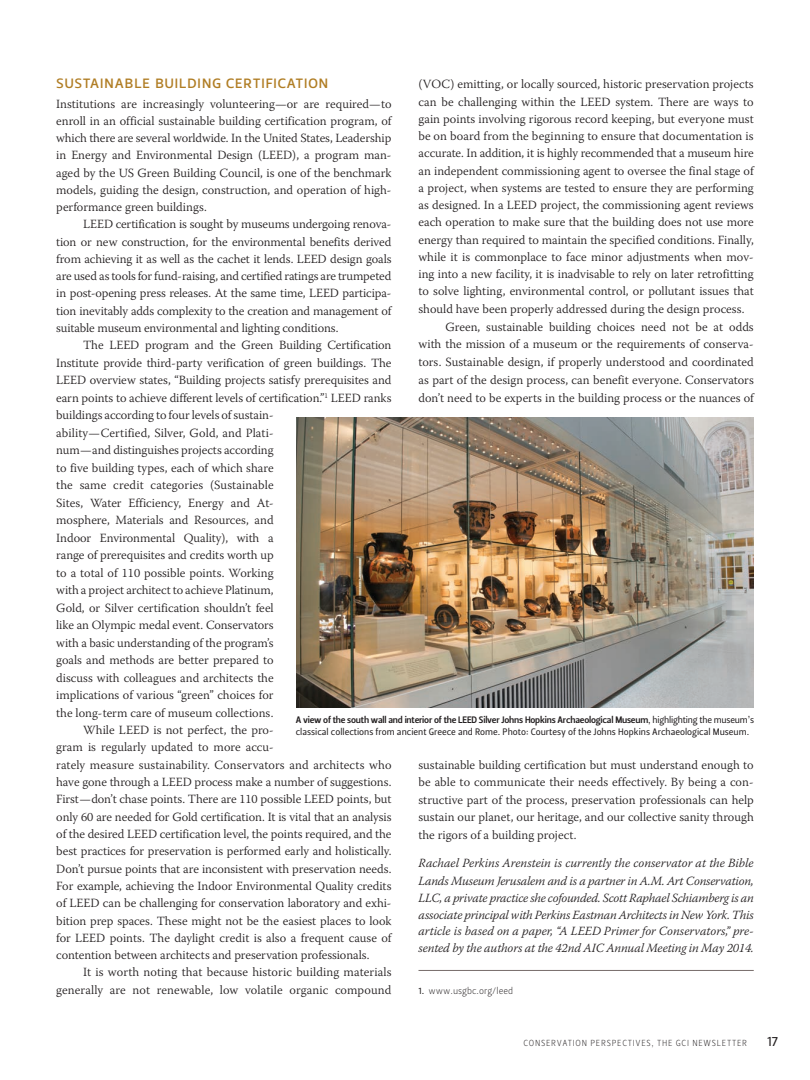
<style>
.page{position:relative;width:810px;height:1080px;background:#fff}
.page>*{position:absolute;margin:0;border:0;box-sizing:border-box;transform-origin:0 0}
.t1{font:17.5px "Leitura Sans Grot 2";letter-spacing:.02em;color:#b07d24}
.t2{font:13.75px "Leitura Sans Grot 2";color:#231f20}
.t3{font:300 12.5px/17.2px "Warnock Pro";color:#231f20;text-align:justify}
.t4{font:italic 300 12.5px/17.5px "Warnock Pro";letter-spacing:-.01em;color:#231f20;text-align:justify}
.t5{font:9.38px "Leitura Sans Grot 3";letter-spacing:-.02em;color:#231f20}
.t6{font:9.38px "Leitura Sans Grot 2";color:#231f20}
.t7{font:9.38px "Leitura Sans Grot 1";color:#231f20}
.t8{font:8.75px "Leitura Sans Grot 1";letter-spacing:.085em;color:#231f20}
.s1{font-family:"Leitura Sans Grot 2"}
</style>
<div class="page">
<img style="left:296px;top:418px;width:458px;height:290px">
<hr style="left:418px;top:970px;width:336px;height:1px;background:#766c69">
<h1 class="t1" style="left:56px;top:72px;width:274px">sustainable building certification</h1>
<p class="t3" style="left:56px;top:95px;width:337px">Institutions are increasingly volunteering—or are required—to enroll in an official sustainable building certification program, of which there are several worldwide. In the United States, Leadership in Energy and Environmental Design (LEED), a program man&shy;aged by the US Green Building Council, is one of the benchmark models, guiding the design, construction, and operation of high&shy;performance green buildings.</p>
<p class="t3" style="left:56px;top:215px;width:337px;text-indent:27px">LEED certification is sought by museums undergoing renova&shy;tion or new construction, for the environmental benefits derived from achieving it as well as the cachet it lends. LEED design goals are used as tools for fund-raising, and certified ratings are trumpeted in post-opening press releases. At the same time, LEED participa&shy;tion inevitably adds complexity to the creation and management of suitable museum environmental and lighting conditions.</p>
<p class="t3" style="left:83px;top:336px;width:310px">The LEED program and the Green Building Certification</p>
<p class="t3" style="left:56px;top:354px;width:337px">Institute provide third-party verification of green buildings. The</p>
<p class="t3" style="left:56px;top:371px;width:337px">LEED overview states, “Building projects satisfy prerequisites and</p>
<p class="t3" style="left:56px;top:389px;width:337px">earn points to achieve different levels of certification.”<sup>1</sup> LEED ranks</p>
<p class="t3" style="left:56px;top:406px;width:219px">buildings according to four levels of sustain-</p>
<p class="t3" style="left:56px;top:424px;width:219px">ability—Certified, Silver, Gold, and Plati-</p>
<p class="t3" style="left:56px;top:441px;width:219px">num—and distinguishes projects according</p>
<p class="t3" style="left:56px;top:459px;width:219px">to five building types, each of which share</p>
<p class="t3" style="left:56px;top:476px;width:219px">the same credit categories (Sustainable</p>
<p class="t3" style="left:56px;top:494px;width:219px">Sites, Water Efficiency, Energy and At-</p>
<p class="t3" style="left:56px;top:511px;width:219px">mosphere, Materials and Resources, and</p>
<p class="t3" style="left:56px;top:529px;width:219px">Indoor Environmental Quality), with a</p>
<p class="t3" style="left:56px;top:546px;width:219px">range of prerequisites and credits worth up</p>
<p class="t3" style="left:56px;top:564px;width:219px">to a total of 110 possible points. Working</p>
<p class="t3" style="left:56px;top:581px;width:219px">with a project architect to achieve Platinum,</p>
<p class="t3" style="left:56px;top:599px;width:219px">Gold, or Silver certification shouldn’t feel</p>
<p class="t3" style="left:56px;top:616px;width:219px">like an Olympic medal event. Conservators</p>
<p class="t3" style="left:56px;top:634px;width:219px">with a basic understanding of the program’s</p>
<p class="t3" style="left:56px;top:651px;width:219px">goals and methods are better prepared to</p>
<p class="t3" style="left:56px;top:669px;width:219px">discuss with colleagues and architects the</p>
<p class="t3" style="left:56px;top:686px;width:219px">implications of various “green” choices for</p>
<p class="t3" style="left:56px;top:704px;width:219px">the long-term care of museum collections.</p>
<p class="t3" style="left:83px;top:721px;width:192px">While LEED is not perfect, the pro-</p>
<p class="t3" style="left:56px;top:739px;width:219px">gram is regularly updated to more accu-</p>
<p class="t3" style="left:56px;top:756px;width:337px">rately measure sustainability. Conservators and architects who</p>
<p class="t3" style="left:56px;top:773px;width:337px">have gone through a LEED process make a number of suggestions.</p>
<p class="t3" style="left:56px;top:790px;width:337px">First—don’t chase points. There are 110 possible LEED points, but</p>
<p class="t3" style="left:56px;top:808px;width:337px">only 60 are needed for Gold certification. It is vital that an analysis</p>
<p class="t3" style="left:56px;top:825px;width:337px">of the desired LEED certification level, the points required, and the</p>
<p class="t3" style="left:56px;top:842px;width:337px">best practices for preservation is performed early and holistically.</p>
<p class="t3" style="left:56px;top:860px;width:337px">Don’t pursue points that are inconsistent with preservation needs.</p>
<p class="t3" style="left:56px;top:877px;width:337px">For example, achieving the Indoor Environmental Quality credits</p>
<p class="t3" style="left:56px;top:894px;width:337px">of LEED can be challenging for conservation laboratory and exhi-</p>
<p class="t3" style="left:56px;top:912px;width:337px">bition prep spaces. These might not be the easiest places to look</p>
<p class="t3" style="left:56px;top:929px;width:337px">for LEED points. The daylight credit is also a frequent cause of</p>
<p class="t3" style="left:56px;top:946px;width:315px">contention between architects and preservation professionals.</p>
<p class="t3" style="left:83px;top:964px;width:310px">It is worth noting that because historic building materials</p>
<p class="t3" style="left:56px;top:981px;width:337px">generally are not renewable, low volatile organic compound</p>
<p class="t3" style="left:419px;top:76px;width:337px">(VOC) emitting, or locally sourced, historic preservation projects</p>
<p class="t3" style="left:419px;top:93px;width:337px">can be challenging within the LEED system. There are ways to</p>
<p class="t3" style="left:419px;top:110px;width:337px">gain points involving rigorous record keeping, but everyone must</p>
<p class="t3" style="left:419px;top:127px;width:337px">be on board from the beginning to ensure that documentation is</p>
<p class="t3" style="left:419px;top:145px;width:337px">accurate. In addition, it is highly recommended that a museum hire</p>
<p class="t3" style="left:419px;top:162px;width:337px">an independent commissioning agent to oversee the final stage of</p>
<p class="t3" style="left:419px;top:179px;width:337px">a project, when systems are tested to ensure they are performing</p>
<p class="t3" style="left:419px;top:196px;width:337px">as designed. In a LEED project, the commissioning agent reviews</p>
<p class="t3" style="left:419px;top:214px;width:337px">each operation to make sure that the building does not use more</p>
<p class="t3" style="left:419px;top:231px;width:337px">energy than required to maintain the specified conditions. Finally,</p>
<p class="t3" style="left:419px;top:248px;width:337px">while it is commonplace to face minor adjustments when mov-</p>
<p class="t3" style="left:419px;top:265px;width:337px">ing into a new facility, it is inadvisable to rely on later retrofitting</p>
<p class="t3" style="left:419px;top:283px;width:337px">to solve lighting, environmental control, or pollutant issues that</p>
<p class="t3" style="left:419px;top:300px;width:327px">should have been properly addressed during the design process.</p>
<p class="t3" style="left:446px;top:318px;width:310px">Green, sustainable building choices need not be at odds</p>
<p class="t3" style="left:419px;top:335px;width:337px">with the mission of a museum or the requirements of conserva-</p>
<p class="t3" style="left:419px;top:353px;width:337px">tors. Sustainable design, if properly understood and coordinated</p>
<p class="t3" style="left:419px;top:371px;width:337px">as part of the design process, can benefit everyone. Conservators</p>
<p class="t3" style="left:419px;top:389px;width:337px">don’t need to be experts in the building process or the nuances of</p>
<p class="t5" style="left:296px;top:714px;width:460px">A view of the south wall and interior of the LEED Silver Johns Hopkins Archaeological Museum<span class="s1">, highlighting the museum’s</span></p>
<p class="t6" style="left:296px;top:727px;width:455px">classical collections from ancient Greece and Rome. Photo: Courtesy of the Johns Hopkins Archaeological Museum.</p>
<p class="t3" style="left:419px;top:756px;width:337px">sustainable building certification but must understand enough to be able to communicate their needs effectively. By being a con&shy;structive part of the process, preservation professionals can help sustain our planet, our heritage, and our collective sanity through the rigors of a building project.</p>
<p class="t4" style="left:419px;top:854px;width:337px">Rachael Perkins Arenstein is currently the conservator at the Bible Lands Museum Jerusalem and is a partner in A.M. Art Conservation, LLC, a private practice she cofounded. Scott Raphael Schiamberg is an</p>
<p class="t4" style="left:419px;top:906px;width:337px;line-height:16.2px">associate principal with Perkins Eastman Architects in New York. This article is based on a paper, “A LEED Primer for Conservators,” pre-</p>
<p class="t4" style="left:419px;top:939px;width:337px">sented by the authors at the 42nd AIC Annual Meeting in May 2014.</p>
<p class="t7" style="left:418px;top:985px;width:96px"><span class="s1">1.</span> WWW.USGBC.ORG/LEED</p>
<p class="t8" style="left:524px;top:1037px;width:225px">CONSERVATION PERSPECTIVES, THE GCI N EWSLETTER</p>
<p class="t2" style="left:767px;top:1033px;width:12px">17</p>
</div>
